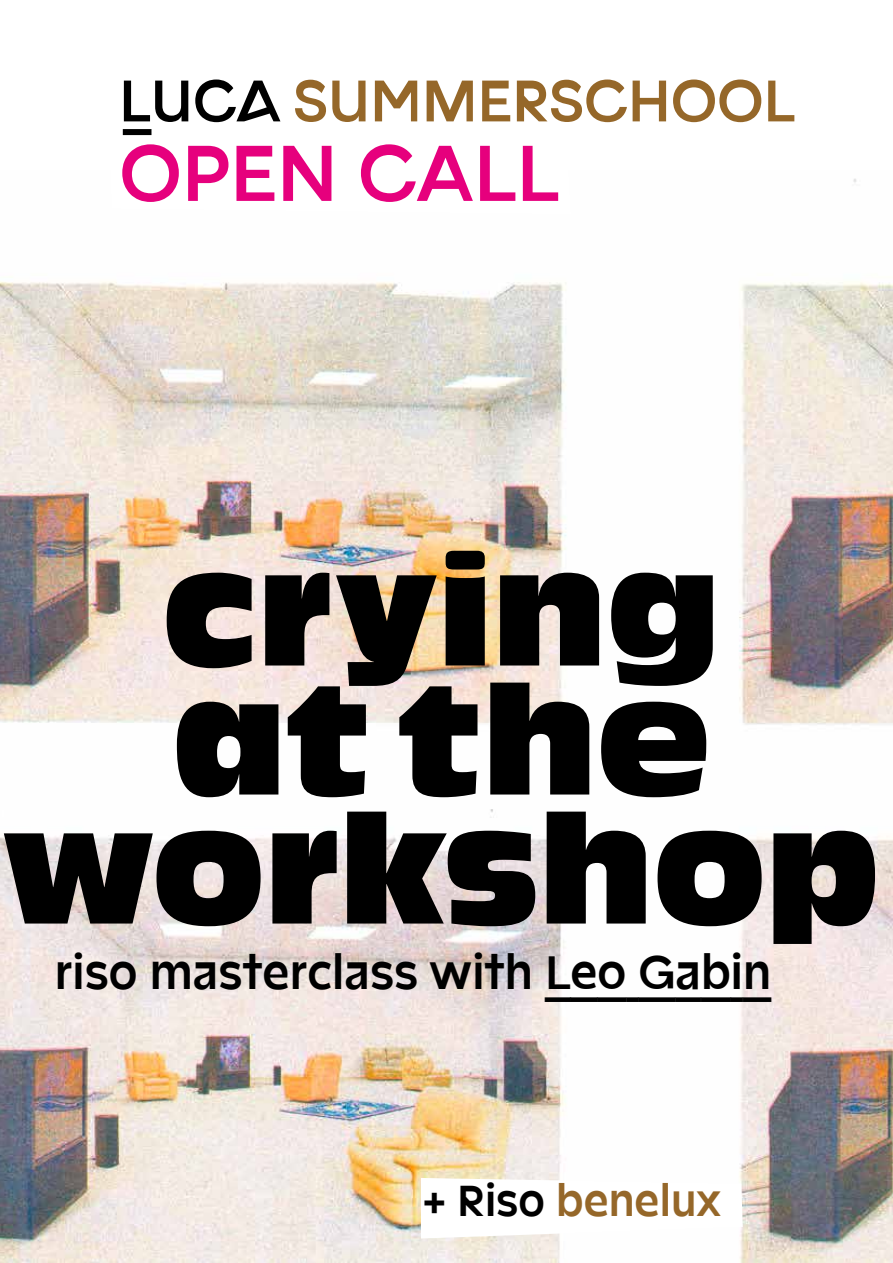
<style>
.page{position:relative;width:893px;height:1263px;background:#fff}
.page>*{position:absolute;margin:0;border:0;box-sizing:border-box;transform-origin:0 0}
.t1{font:150px/129px "Antique Olive Std Compact";letter-spacing:-.015em;color:#000;text-align:center}
.t2{font:700 81px "LUCA";color:#e6007d}
.t3{font:700 60px "LUCA";color:#956729}
.t4{font:700 48.9px "LUCA";color:#000}
.t5{font:700 45px "LUCA";color:#956729}
.s1{color:#000}
.s2{font-family:"LUCA Bold Underline";font-weight:400}
</style>
<div class="page">
<img style="left:0;top:179px;width:893px;height:1084px">
<svg style="left:108px;top:179px;width:708px;height:41px"></svg>
<svg style="left:421px;top:1178px;width:322px;height:60px"></svg>
<p class="t3" style="left:119px;top:58px;width:677px"><span class="s1">LUCA</span> SUMMERSCHOOL</p>
<h2 class="t2" style="left:119px;top:116px;width:442px">OPEN CALL</h2>
<h1 class="t1" style="left:1px;top:547px;width:881px">crying<br>at the workshop</h1>
<p class="t4" style="left:55px;top:938px;width:718px">riso masterclass with <span class="s2">Leo Gabin</span></p>
<p class="t5" style="left:423px;top:1169px;width:300px"><span class="s1">+ Riso</span> benelux</p>
</div>
